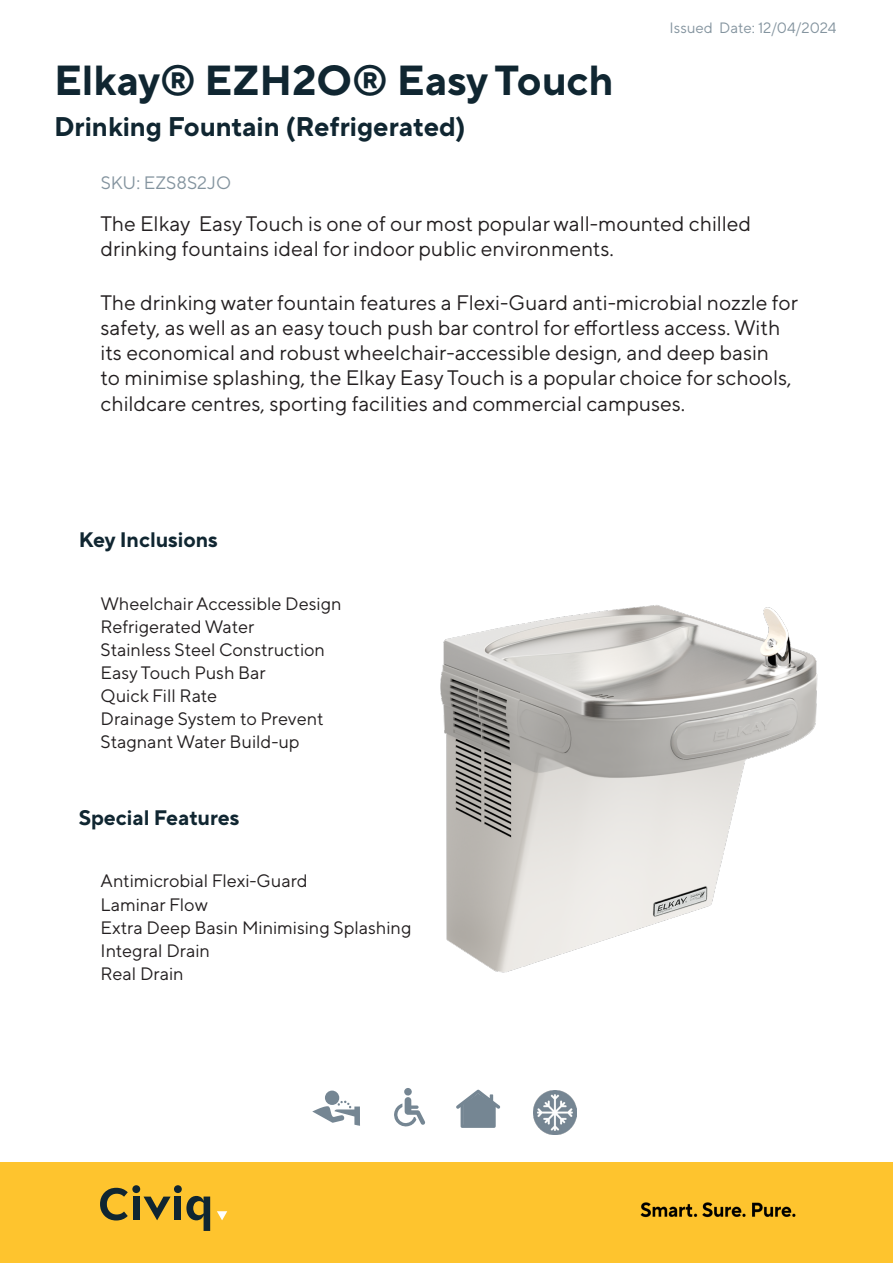
<style>
.page{position:relative;width:893px;height:1263px;background:#fff}
.page>*{position:absolute;margin:0;border:0;box-sizing:border-box;transform-origin:0 0}
.t1{font:700 42px "TT Norms Pro";color:#102631}
.t2{font:700 27px "TT Norms Pro";color:#102631}
.t3{font:21px/25.2px "TT Norms Pro";color:#231f20}
.t4{font:700 21px "TT Norms Pro";color:#102631}
.t5{font:18px "TT Norms Pro";color:#231f20}
.t6{font:18px "TT Norms Pro";color:#84949f}
.t7{font:15px "TT Norms Pro";color:#84949f}
</style>
<div class="page">
<div style="left:0;top:1162px;width:893px;height:101px;background:#fec42e"></div>
<svg style="left:100px;top:1185px;width:110px;height:46px"></svg>
<svg style="left:217px;top:1211px;width:10px;height:9px"></svg>
<img style="left:640px;top:1202px;width:156px;height:16px">
<img style="left:440px;top:605px;width:378px;height:368px">
<svg style="left:456px;top:1089px;width:44px;height:39px"></svg>
<img style="left:533px;top:1090px;width:44px;height:44px">
<div style="left:325px;top:1090px;width:14px;height:15px;background:#758693;border-radius:50%"></div>
<svg style="left:312px;top:1101px;width:48px;height:25px"></svg>
<svg style="left:394px;top:1088px;width:31px;height:39px"></svg>
<p class="t7" style="left:670px;top:18px;width:168px">Issued Date: 12/04/2024</p>
<p class="t1" style="left:54px;top:52px;width:561px">Elkay® EZH2O® Easy Touch</p>
<p class="t2" style="left:54px;top:109px;width:413px">Drinking Fountain (Refrigerated)</p>
<p class="t6" style="left:101px;top:172px;width:132px">SKU: EZS8S2JO</p>
<p class="t3" style="left:101px;top:210px;width:652px">The Elkay Easy Touch is one of our most popular wall-mounted chilled drinking fountains ideal for indoor public environments.</p>
<p class="t3" style="left:101px;top:289px;width:699px">The drinking water fountain features a Flexi-Guard anti-microbial nozzle for safety, as well as an easy touch push bar control for effortless access. With its economical and robust wheelchair-accessible design, and deep basin<br>to minimise splashing, the Elkay Easy Touch is a popular choice for schools, childcare centres, sporting facilities and commercial campuses.</p>
<p class="t4" style="left:79px;top:526px;width:141px">Key Inclusions</p>
<p class="t5" style="left:101px;top:592px;width:242px">Wheelchair Accessible Design</p>
<p class="t5" style="left:101px;top:615px;width:155px">Refrigerated Water</p>
<p class="t5" style="left:101px;top:638px;width:226px">Stainless Steel Construction</p>
<p class="t5" style="left:101px;top:661px;width:167px">Easy Touch Push Bar</p>
<p class="t5" style="left:101px;top:684px;width:118px">Quick Fill Rate</p>
<p class="t5" style="left:101px;top:707px;width:224px">Drainage System to Prevent</p>
<p class="t5" style="left:101px;top:730px;width:201px">Stagnant Water Build-up</p>
<p class="t4" style="left:79px;top:804px;width:162px">Special Features</p>
<p class="t5" style="left:101px;top:870px;width:208px">Antimicrobial Flexi-Guard</p>
<p class="t5" style="left:101px;top:893px;width:109px">Laminar Flow</p>
<p class="t5" style="left:101px;top:916px;width:312px">Extra Deep Basin Minimising Splashing</p>
<p class="t5" style="left:101px;top:939px;width:111px">Integral Drain</p>
<p class="t5" style="left:101px;top:962px;width:85px">Real Drain</p>
</div>
